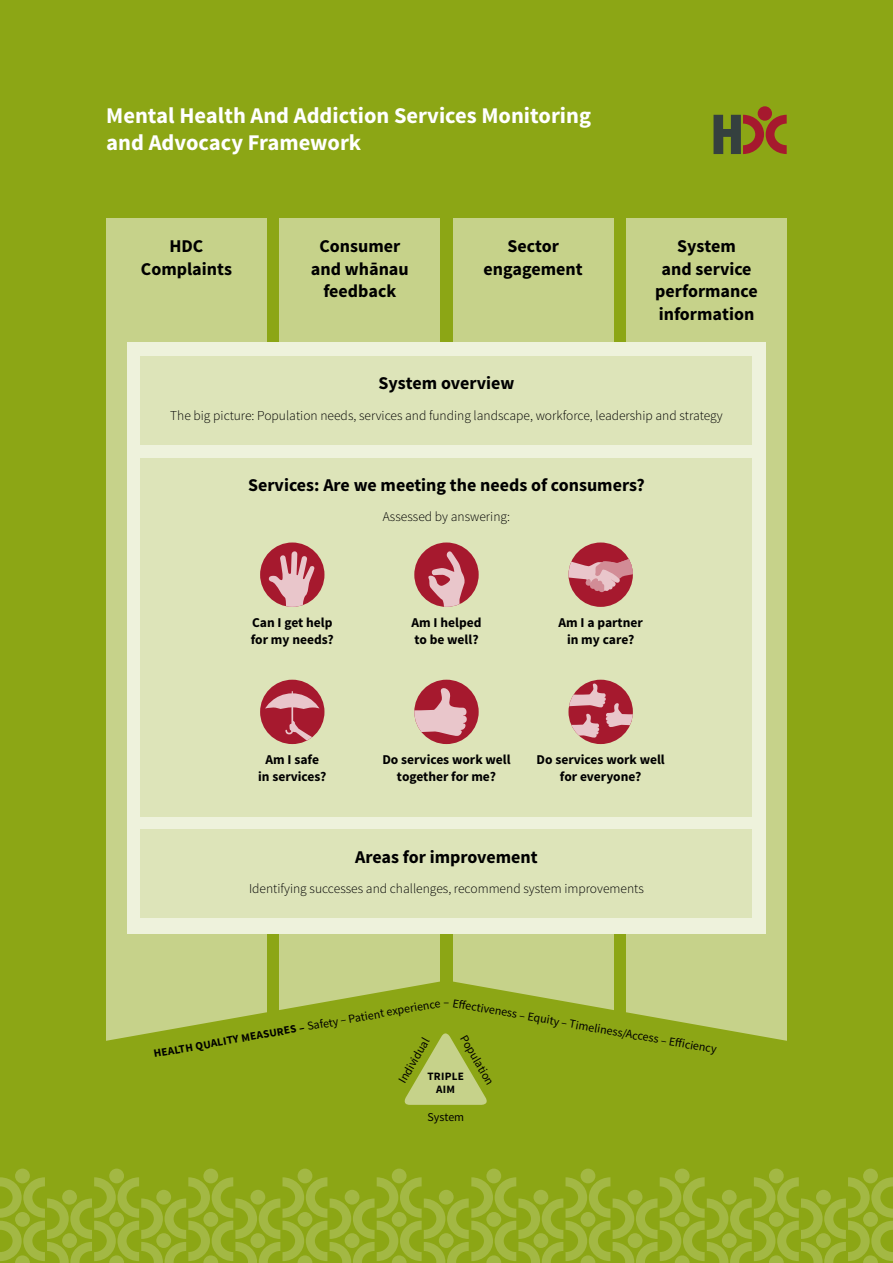
<style>
.page{position:relative;width:893px;height:1263px;background:#8ca615}
.page>*{position:absolute;margin:0;border:0;box-sizing:border-box;transform-origin:0 0}
.t1{font:700 22.5px/27px "Source Sans Pro";color:#fff}
.t2{font:700 18px/22.5px "Source Sans Pro";color:#000;text-align:center}
.t3{font:300 13.5px "Source Sans Pro";color:#000}
.t4{font:700 13.5px/16.5px "Source Sans Pro";color:#000;text-align:center}
.t5{font:12px "Source Sans Pro";color:#000}
.t6{font:700 11.25px/12.8px "Source Sans Pro";letter-spacing:.02em;color:#000;text-align:center}
.s1{font-weight:700;font-size:11.25px}
</style>
<div class="page">
<div style="left:106px;top:218px;width:161px;height:901px;background:#c6d28a"></div>
<div style="left:453px;top:218px;width:160px;height:901px;background:#c6d28a"></div>
<div style="left:626px;top:218px;width:161px;height:901px;background:#c6d28a"></div>
<div style="left:280px;top:218px;width:160px;height:901px;background:#c6d28a"></div>
<svg style="left:106px;top:980px;width:681px;height:197px;fill:#8ca615"></svg>
<div style="left:127px;top:343px;width:639px;height:591px;background:#eef2dc"></div>
<div style="left:109px;top:1168px;width:15px;height:15px;background:#a3b844;border-radius:50%"></div>
<div style="left:203px;top:1168px;width:15px;height:15px;background:#a3b844;border-radius:50%"></div>
<div style="left:298px;top:1168px;width:14px;height:15px;background:#a3b844;border-radius:50%"></div>
<div style="left:392px;top:1168px;width:15px;height:15px;background:#a3b844;border-radius:50%"></div>
<div style="left:15px;top:1168px;width:15px;height:15px;background:#a3b844;border-radius:50%"></div>
<div style="left:581px;top:1168px;width:14px;height:15px;background:#a3b844;border-radius:50%"></div>
<div style="left:675px;top:1168px;width:15px;height:15px;background:#a3b844;border-radius:50%"></div>
<div style="left:769px;top:1168px;width:15px;height:15px;background:#a3b844;border-radius:50%"></div>
<div style="left:863px;top:1168px;width:15px;height:15px;background:#a3b844;border-radius:50%"></div>
<svg style="left:0;top:1177px;width:893px;height:86px"></svg>
<div style="left:486px;top:1168px;width:15px;height:15px;background:#a3b844;border-radius:50%"></div>
<div style="left:758px;top:106px;width:14px;height:15px;background:#a6192e;border-radius:50%"></div>
<svg style="left:713px;top:115px;width:74px;height:39px"></svg>
<div style="left:141px;top:356px;width:611px;height:89px;background:#dde4b9"></div>
<div style="left:141px;top:458px;width:611px;height:358px;background:#dde4b9"></div>
<div style="left:568px;top:680px;width:65px;height:64px;background:#a6192e;border-radius:50%"></div>
<svg style="left:568px;top:683px;width:65px;height:55px"></svg>
<div style="left:260px;top:542px;width:64px;height:65px;background:#a6192e;border-radius:50%"></div>
<svg style="left:268px;top:550px;width:47px;height:57px"></svg>
<div style="left:414px;top:542px;width:65px;height:65px;background:#a6192e;border-radius:50%"></div>
<svg style="left:428px;top:551px;width:37px;height:56px"></svg>
<div style="left:568px;top:542px;width:65px;height:65px;background:#a6192e;border-radius:50%"></div>
<svg style="left:568px;top:557px;width:65px;height:35px"></svg>
<div style="left:260px;top:680px;width:64px;height:64px;background:#a6192e;border-radius:50%"></div>
<svg style="left:265px;top:691px;width:54px;height:53px"></svg>
<div style="left:414px;top:680px;width:65px;height:64px;background:#a6192e;border-radius:50%"></div>
<svg style="left:414px;top:688px;width:53px;height:48px"></svg>
<div style="left:141px;top:830px;width:611px;height:88px;background:#dde4b9"></div>
<svg style="left:401px;top:1029px;width:89px;height:76px"></svg>
<h1 class="t1" style="left:106px;top:103px;width:486px">Mental Health And Addiction Services Monitoring and Advocacy Framework</h1>
<h2 class="t2" style="left:141px;top:236px;width:93px">HDC<br>Complaints</h2>
<h2 class="t2" style="left:484px;top:236px;width:101px">Sector engagement</h2>
<h2 class="t2" style="left:655px;top:236px;width:104px">System<br>and service performance information</h2>
<h2 class="t2" style="left:311px;top:236px;width:99px">Consumer and whānau feedback</h2>
<h2 class="t2" style="left:379px;top:373px;width:137px">System overview</h2>
<p class="t3" style="left:170px;top:407px;width:554px">The big picture: Population needs, services and funding landscape, workforce, leadership and strategy</p>
<h2 class="t2" style="left:248px;top:475px;width:398px">Services: Are we meeting the needs of consumers?</h2>
<p class="t3" style="left:383px;top:508px;width:129px">Assessed by answering:</p>
<p class="t4" style="left:251px;top:615px;width:84px;text-align:left">Can I get help for my needs?</p>
<p class="t4" style="left:558px;top:615px;width:86px">Am I a partner in my care?</p>
<p class="t4" style="left:411px;top:615px;width:71px;text-align:left">Am I helped to be well?</p>
<p class="t4" style="left:382px;top:752px;width:130px">Do services work well together for me?</p>
<p class="t4" style="left:258px;top:752px;width:70px">Am I safe in services?</p>
<p class="t4" style="left:537px;top:752px;width:130px">Do services work well for everyone?</p>
<h2 class="t2" style="left:355px;top:846px;width:184px">Areas for improvement</h2>
<p class="t3" style="left:249px;top:881px;width:396px">Identifying successes and challenges, recommend system improvements</p>
<p class="t5" style="left:153px;top:1046px;width:292px;rotate:-10deg"><span class="s1">HEALTH QUALITY MEASURES –</span> Safety – Patient experience</p>
<p class="t5" style="left:444px;top:995px;width:7px">–</p>
<p class="t5" style="left:454px;top:995px;width:269px;rotate:10deg">Eff ectiveness – Equity – Timeliness/Access – Eff iciency</p>
<p class="t5" style="left:395px;top:1078px;width:52px;rotate:-60deg">Individual</p>
<p class="t5" style="left:470px;top:1032px;width:57px;rotate:60deg">Population</p>
<p class="t6" style="left:427px;top:1071px;width:38px">TRIPLE<br>AIM</p>
<p class="t5" style="left:427px;top:1109px;width:38px">System</p>
</div>
